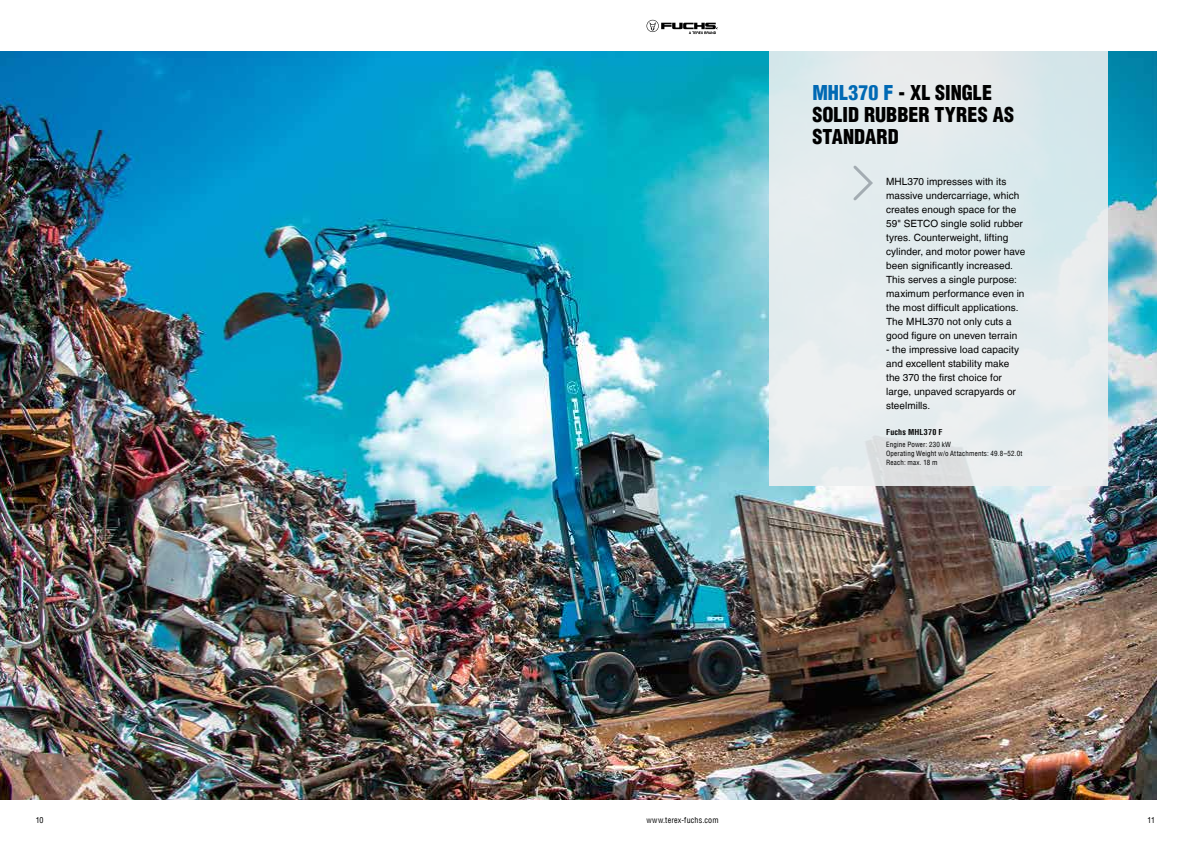
<style>
.page{position:relative;width:1191px;height:842px;background:#fff}
.page>*{position:absolute;margin:0;border:0;box-sizing:border-box;transform-origin:0 0}
.t1{font:900 condensed 20px/22px "Helvetica";color:#000}
.t2{font:10px/14px "Helvetica";letter-spacing:.005em;color:#000}
.t3{font:condensed 8px "Helvetica";letter-spacing:.02em;color:#000}
.t4{font:700 condensed 8px "Helvetica";letter-spacing:.025em;color:#000}
.t5{font:condensed 7px/9px "Helvetica";letter-spacing:.025em;color:#000}
.s1{color:#0069b4}
</style>
<div class="page">
<img style="left:0;top:51px;width:1157px;height:748px">
<svg style="left:646px;top:20px;width:72px;height:14px"></svg>
<div style="left:769px;top:51px;width:339px;height:435px;background:linear-gradient(to right,#e6edee,#dfeaed)"></div>
<svg style="left:850px;top:163px;width:25px;height:40px"></svg>
<h1 class="t1" style="left:812px;top:81px;width:203px"><span class="s1">MHL370 F</span> - XL SINGLE<br>SOLID RUBBER TYRES AS<br>STANDARD</h1>
<p class="t2" style="left:886px;top:175px;width:141px">MHL370 impresses with its massive undercarriage, which creates enough space for the<br>59" SETCO single solid rubber tyres. Counterweight, lifting cylinder, and motor power have been significantly increased.<br>This serves a single purpose: maximum performance even in the most difficult applications.<br>The MHL370 not only cuts a good figure on uneven terrain</p>
<p class="t2" style="left:886px;top:343px;width:134px">- the impressive load capacity and excellent stability make the 370 the first choice for large, unpaved scrapyards or steelmills.</p>
<p class="t4" style="left:886px;top:427px;width:58px">Fuchs MHL370 F</p>
<p class="t5" style="left:886px;top:440px;width:138px">Engine Power: 230 kW<br>Operating Weight w/o Attachments: 49.8–52.0t<br>Reach: max. 18 m</p>
<p class="t3" style="left:36px;top:815px;width:9px">10</p>
<p class="t3" style="left:646px;top:815px;width:74px">www.terex-fuchs.com</p>
<p class="t3" style="left:1147px;top:815px;width:9px">11</p>
</div>
